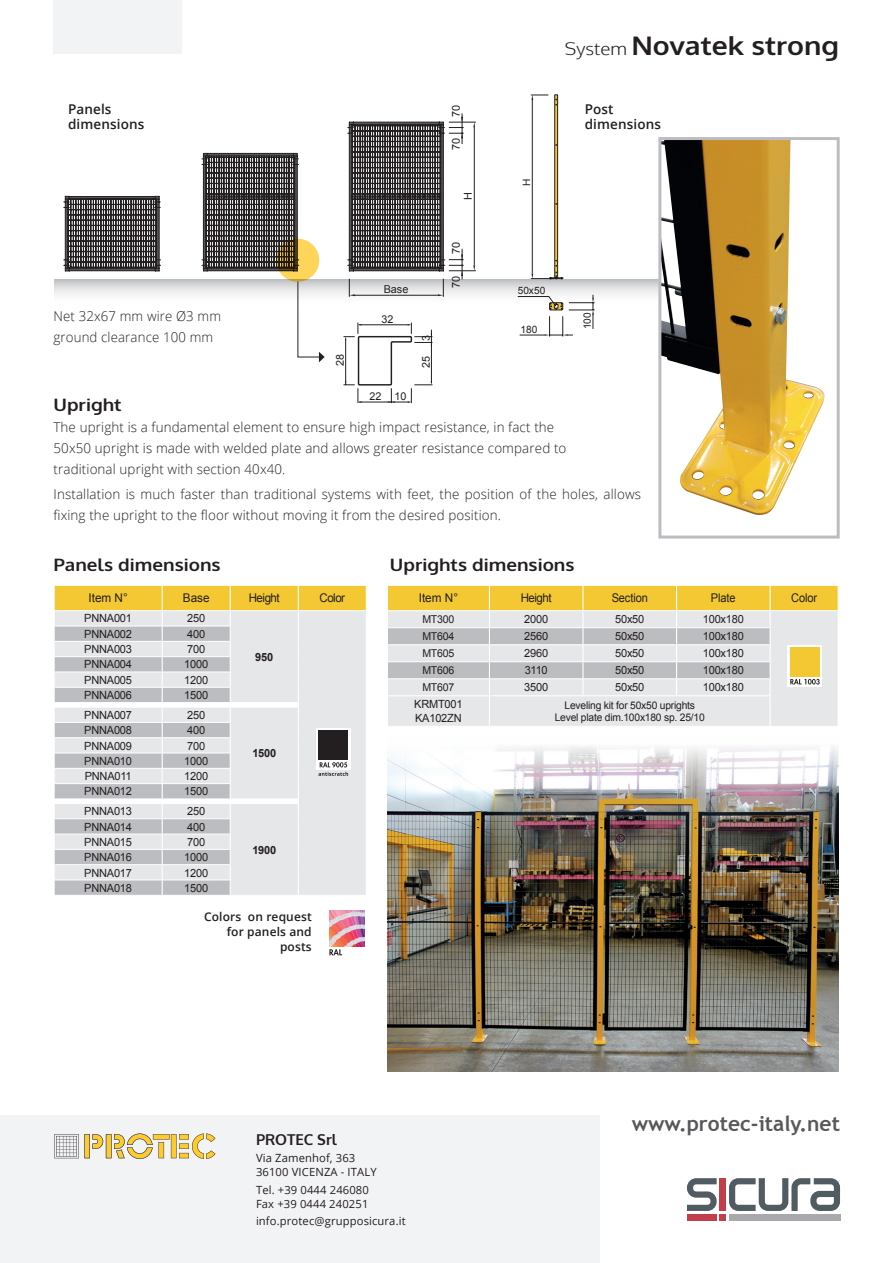
<style>
.page{position:relative;width:893px;height:1263px;background:#fff}
.page>*{position:absolute;margin:0;border:0;box-sizing:border-box;transform-origin:0 0}
.t1{font:700 25.65px "Oxygen";color:#231f20;scale:1.11 1}
.t2{font:700 21px "Trebuchet MS";color:#57585a}
.t3{font:700 17.1px "Oxygen";color:#231f20;scale:1.11 1}
.t4{font:700 15px "Oxygen";color:#231f20}
.t5{font:300 13.5px/21px "Open Sans";letter-spacing:.01em;color:#231f20}
.t6{font:600 13.5px/15px "Open Sans";letter-spacing:.01em;color:#231f20}
.t7{font:13.2px "Arial";color:#231f20}
.t8{font:600 12px/15px "Open Sans";letter-spacing:.01em;color:#231f20;text-align:right}
.t9{font:12px "Arial";letter-spacing:-.01em;color:#231f20;scale:.96 1}
.t10{font:12px "Arial";letter-spacing:-.01em;color:#231f20;scale:.92 1}
.t11{font:12px "Arial";letter-spacing:-.01em;color:#231f20}
.t12{font:11.25px/13.5px "Arial";letter-spacing:-.02em;color:#231f20}
.t13{font:11.25px/14.2px "Open Sans";letter-spacing:.01em;color:#231f20}
.t14{font:700 11.25px "Arial";letter-spacing:-.02em;color:#231f20}
.t15{font:10.95px "Arial";color:#231f20}
.t16{font:10.8px "Arial";letter-spacing:-.02em;color:#231f20}
.t17{font:10.5px/12.6px "Arial";letter-spacing:-.02em;color:#231f20;text-align:center}
.t18{font:10.2px "Arial";color:#231f20}
.s1{font-weight:300;font-size:17.1px}
</style>
<div class="page">
<div style="left:0;top:1115px;width:600px;height:148px;background:#f2f3f4"></div>
<svg style="left:54px;top:1133px;width:161px;height:26px"></svg>
<svg style="left:687px;top:1178px;width:153px;height:42px"></svg>
<div style="left:54px;top:0;width:128px;height:54px;background:#f2f3f4"></div>
<img style="left:388px;top:746px;width:451px;height:325px">
<img style="left:329px;top:910px;width:36px;height:36px">
<svg style="left:329px;top:949px;width:13px;height:6px"></svg>
<svg style="left:54px;top:279px;width:604px;height:18px"></svg>
<hr style="left:462px;top:113px;width:1px;height:31px;background:#231f20">
<svg style="left:202px;top:153px;width:97px;height:119px;background:#5a5758"></svg>
<svg style="left:64px;top:196px;width:97px;height:76px;background:#5b5859"></svg>
<svg style="left:348px;top:117px;width:128px;height:180px"></svg>
<svg style="left:343px;top:323px;width:89px;height:80px"></svg>
<svg style="left:275px;top:238px;width:45px;height:45px"></svg>
<div style="left:275px;top:237px;width:46px;height:46px;border:2px solid #fff;border-radius:50%"></div>
<svg style="left:297px;top:281px;width:28px;height:81px"></svg>
<img style="left:662px;top:141px;width:163px;height:374px">
<div style="left:658px;top:137px;width:182px;height:401px;border:3px solid #bcbdc0"></div>
<hr style="left:532px;top:100px;width:1px;height:174px;background:#231f20">
<svg style="left:531px;top:95px;width:17px;height:5px"></svg>
<div style="left:554px;top:94px;width:4px;height:184px;border:1px solid #231f20"></div>
<svg style="left:555px;top:98px;width:2px;height:8px"></svg>
<svg style="left:531px;top:260px;width:32px;height:20px"></svg>
<svg style="left:518px;top:295px;width:77px;height:41px"></svg>
<div style="left:388px;top:696px;width:450px;height:30px;background:#e6e7e9"></div>
<hr style="left:489px;top:696px;width:1px;height:30px;background:#fff">
<hr style="left:769px;top:696px;width:2px;height:30px;background:#fff">
<svg style="left:387px;top:585px;width:451px;height:111px;background:#e0d7b5"></svg>
<svg style="left:54px;top:585px;width:313px;height:310px;background:#dddad1"></svg>
<p class="t6" style="left:68px;top:101px;width:78px">Panels dimensions</p>
<p class="t5" style="left:54px;top:305px;width:169px">Net 32x67 mm wire Ø3 mm ground clearance 100 mm</p>
<p class="t16" style="left:333px;top:366px;width:13px;rotate:-90deg">28</p>
<p class="t15" style="left:449px;top:117px;width:14px;rotate:-90deg">70</p>
<p class="t15" style="left:449px;top:150px;width:14px;rotate:-90deg">70</p>
<p class="t15" style="left:461px;top:200px;width:9px;rotate:-90deg">H</p>
<p class="t15" style="left:449px;top:254px;width:14px;rotate:-90deg">70</p>
<p class="t18" style="left:520px;top:185px;width:9px;rotate:-90deg">H</p>
<p class="t15" style="left:449px;top:288px;width:14px;rotate:-90deg">70</p>
<p class="t18" style="left:444px;top:288px;width:13px;rotate:-90deg">87</p>
<p class="t15" style="left:384px;top:282px;width:26px">Base</p>
<p class="t18" style="left:398px;top:285px;width:13px">38</p>
<p class="t18" style="left:518px;top:284px;width:29px">50x50</p>
<p class="t16" style="left:381px;top:312px;width:13px">32</p>
<p class="t16" style="left:419px;top:341px;width:7px;rotate:-90deg">3</p>
<p class="t16" style="left:419px;top:368px;width:13px;rotate:-90deg">25</p>
<p class="t18" style="left:521px;top:322px;width:18px">180</p>
<h1 class="t1" style="left:565px;top:29px;width:248px"><span class="s1">System</span> Novatek strong</h1>
<p class="t6" style="left:585px;top:101px;width:78px">Post dimensions</p>
<p class="t18" style="left:580px;top:329px;width:18px;rotate:-90deg">100</p>
<p class="t16" style="left:369px;top:389px;width:39px">22 10</p>
<p class="t3" style="left:54px;top:394px;width:63px">Upright</p>
<p class="t5" style="left:54px;top:416px;width:514px">The upright is a fundamental element to ensure high impact resistance, in fact the<br>50x50 upright is made with welded plate and allows greater resistance compared to traditional upright with section 40x40.</p>
<p class="t5" style="left:54px;top:483px;width:589px">Installation is much faster than traditional systems with feet, the position of the holes, allows fixing the upright to the floor without moving it from the desired position.</p>
<p class="t3" style="left:54px;top:554px;width:152px">Panels dimensions</p>
<p class="t3" style="left:390px;top:554px;width:168px">Uprights dimensions</p>
<p class="t11" style="left:88px;top:590px;width:41px">Item N°</p>
<p class="t11" style="left:183px;top:590px;width:28px">Base</p>
<p class="t9" style="left:249px;top:590px;width:34px">Height</p>
<p class="t9" style="left:319px;top:590px;width:28px">Color</p>
<p class="t12" style="left:84px;top:612px;width:49px">PNNA001</p>
<p class="t12" style="left:187px;top:612px;width:19px">250</p>
<p class="t14" style="left:255px;top:649px;width:19px">950</p>
<p class="t7" style="left:239px;top:434px;width:16px;rotate:-90deg">70</p>
<p class="t7" style="left:239px;top:474px;width:16px;rotate:-90deg">70</p>
<p class="t7" style="left:160px;top:467px;width:31px">Base</p>
<p class="t15" style="left:148px;top:525px;width:26px;rotate:-90deg">1500</p>
<p class="t11" style="left:419px;top:590px;width:41px">Item N°</p>
<p class="t9" style="left:521px;top:590px;width:34px">Height</p>
<p class="t10" style="left:612px;top:590px;width:41px">Section</p>
<p class="t10" style="left:711px;top:590px;width:28px">Plate</p>
<p class="t10" style="left:791px;top:590px;width:30px">Color</p>
<p class="t16" style="left:422px;top:612px;width:34px">MT300</p>
<p class="t12" style="left:524px;top:613px;width:25px">2000</p>
<p class="t12" style="left:615px;top:613px;width:31px">50x50</p>
<p class="t12" style="left:703px;top:613px;width:42px">100x180</p>
<p class="t16" style="left:422px;top:629px;width:34px">MT604</p>
<p class="t12" style="left:524px;top:630px;width:25px">2560</p>
<p class="t12" style="left:615px;top:630px;width:31px">50x50</p>
<p class="t12" style="left:703px;top:630px;width:42px">100x180</p>
<p class="t16" style="left:422px;top:646px;width:34px">MT605</p>
<p class="t12" style="left:524px;top:647px;width:25px">2960</p>
<p class="t12" style="left:615px;top:647px;width:31px">50x50</p>
<p class="t12" style="left:703px;top:647px;width:42px">100x180</p>
<p class="t16" style="left:422px;top:663px;width:34px">MT606</p>
<p class="t12" style="left:525px;top:664px;width:25px">3110</p>
<p class="t12" style="left:615px;top:664px;width:31px">50x50</p>
<p class="t12" style="left:703px;top:664px;width:42px">100x180</p>
<p class="t16" style="left:422px;top:680px;width:34px">MT607</p>
<p class="t12" style="left:524px;top:681px;width:25px">3500</p>
<p class="t12" style="left:615px;top:681px;width:31px">50x50</p>
<p class="t12" style="left:703px;top:681px;width:42px">100x180</p>
<p class="t12" style="left:414px;top:698px;width:50px">KRMT001<br>KA102ZN</p>
<p class="t17" style="left:555px;top:699px;width:152px">Leveling kit for 50x50 uprights<br>Level plate dim.100x180 sp. 25/10</p>
<p class="t12" style="left:84px;top:627px;width:49px">PNNA002</p>
<p class="t12" style="left:187px;top:627px;width:19px">400</p>
<p class="t12" style="left:84px;top:642px;width:49px">PNNA003</p>
<p class="t12" style="left:187px;top:642px;width:19px">700</p>
<p class="t12" style="left:84px;top:658px;width:49px">PNNA004</p>
<p class="t12" style="left:184px;top:658px;width:25px">1000</p>
<p class="t12" style="left:84px;top:673px;width:49px">PNNA005</p>
<p class="t12" style="left:184px;top:673px;width:25px">1200</p>
<p class="t12" style="left:84px;top:688px;width:49px">PNNA006</p>
<p class="t12" style="left:184px;top:688px;width:25px">1500</p>
<p class="t12" style="left:84px;top:708px;width:49px">PNNA007</p>
<p class="t12" style="left:187px;top:708px;width:19px">250</p>
<p class="t7" style="left:108px;top:723px;width:31px;rotate:-90deg">1500</p>
<p class="t15" style="left:550px;top:728px;width:20px;rotate:-90deg">100</p>
<p class="t12" style="left:84px;top:724px;width:49px">PNNA008</p>
<p class="t12" style="left:187px;top:724px;width:19px">400</p>
<p class="t12" style="left:84px;top:739px;width:49px">PNNA009</p>
<p class="t12" style="left:187px;top:739px;width:19px">700</p>
<p class="t12" style="left:84px;top:754px;width:49px">PNNA010</p>
<p class="t12" style="left:184px;top:754px;width:25px">1000</p>
<p class="t12" style="left:85px;top:769px;width:48px">PNNA011</p>
<p class="t12" style="left:184px;top:769px;width:25px">1200</p>
<p class="t12" style="left:84px;top:785px;width:49px">PNNA012</p>
<p class="t12" style="left:184px;top:785px;width:25px">1500</p>
<p class="t12" style="left:84px;top:805px;width:49px">PNNA013</p>
<p class="t12" style="left:187px;top:805px;width:19px">250</p>
<p class="t14" style="left:252px;top:746px;width:25px">1500</p>
<p class="t12" style="left:84px;top:820px;width:49px">PNNA014</p>
<p class="t12" style="left:187px;top:820px;width:19px">400</p>
<p class="t12" style="left:84px;top:835px;width:49px">PNNA015</p>
<p class="t12" style="left:187px;top:835px;width:19px">700</p>
<p class="t12" style="left:84px;top:851px;width:49px">PNNA016</p>
<p class="t12" style="left:184px;top:851px;width:25px">1000</p>
<p class="t12" style="left:84px;top:866px;width:49px">PNNA017</p>
<p class="t12" style="left:184px;top:866px;width:25px">1200</p>
<p class="t12" style="left:84px;top:881px;width:49px">PNNA018</p>
<p class="t12" style="left:184px;top:881px;width:25px">1500</p>
<p class="t7" style="left:108px;top:884px;width:31px;rotate:-90deg">1900</p>
<p class="t14" style="left:252px;top:842px;width:25px">1900</p>
<p class="t8" style="left:204px;top:908px;width:109px">Colors on request for panels and posts</p>
<p class="t4" style="left:256px;top:1130px;width:82px">PROTEC Srl</p>
<p class="t13" style="left:256px;top:1150px;width:122px">Via Zamenhof, 363<br>36100 VICENZA - ITALY</p>
<p class="t13" style="left:256px;top:1182px;width:114px">Tel. +39 0444 246080<br>Fax +39 0444 240251</p>
<p class="t13" style="left:256px;top:1214px;width:151px">info.protec@grupposicura.it</p>
<h2 class="t2" style="left:632px;top:1110px;width:210px">www.protec-italy.net</h2>
</div>
